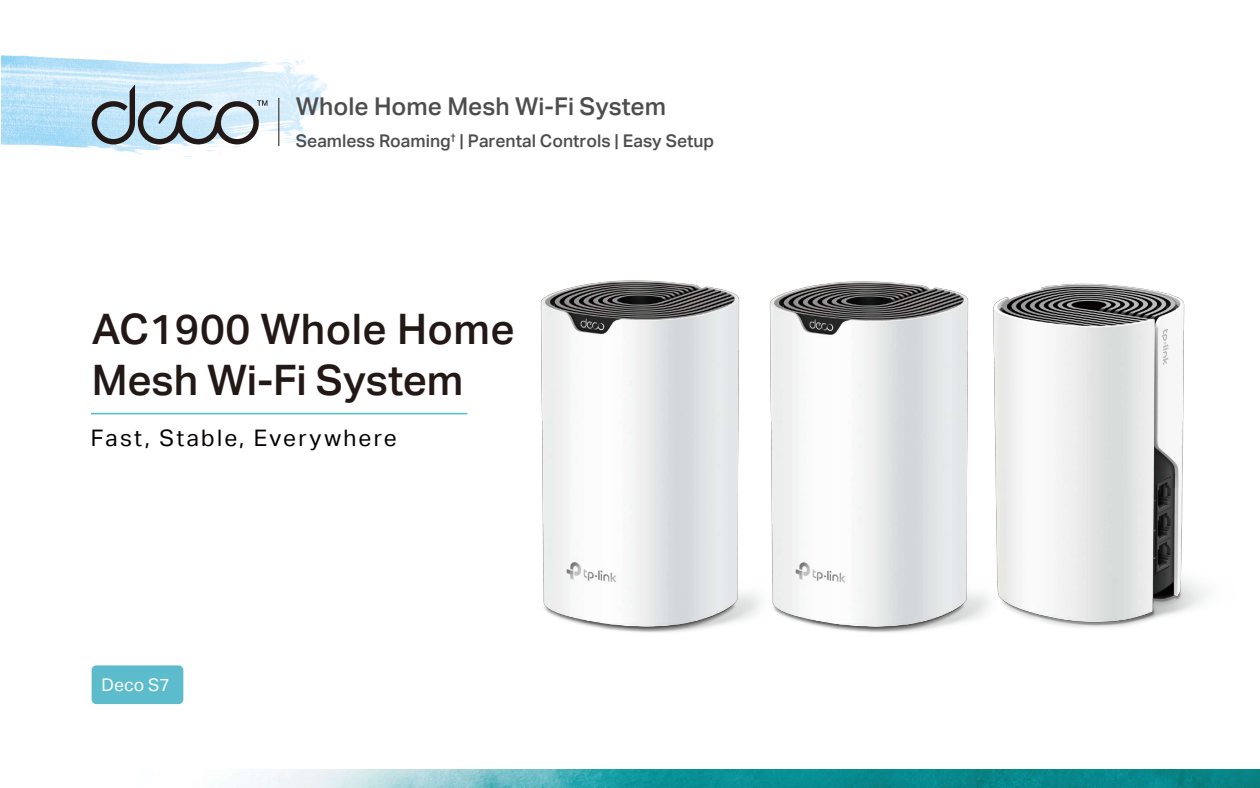
<style>
.page{position:relative;width:1260px;height:788px;background:#fff}
.page>*{position:absolute;margin:0;border:0;box-sizing:border-box;transform-origin:0 0}
.t1{font:42px/50.4px "TP Link Aktiv Medium";letter-spacing:.01em;color:#221815}
.t2{font:24.5px "TP Link Aktiv Medium";color:#4d4d4d}
.t3{font:22.75px "TP Link Aktiv Regular";letter-spacing:.1em;color:#040000}
.t4{font:17.5px "TP Link Aktiv Medium";color:#4d4d4d}
.t5{font:17.5px "TP Link Aktiv Regular";color:#fff}
</style>
<div class="page">
<img style="left:90px;top:156px;width:1170px;height:632px">
<img style="left:1px;top:55px;width:327px;height:100px">
<img style="left:993px;top:283px;width:267px;height:401px">
<img style="left:954px;top:262px;width:280px;height:400px">
<img style="left:535px;top:273px;width:229px;height:374px">
<img style="left:764px;top:273px;width:270px;height:375px">
<div style="left:92px;top:665px;width:91px;height:39px;background:#5cbccb;border-radius:5px"></div>
<svg style="left:1095px;top:682px;width:71px;height:25px"></svg>
<svg style="left:1042px;top:667px;width:47px;height:46px"></svg>
<svg style="left:92px;top:85px;width:175px;height:59px;background:#a5b7c2"></svg>
<hr style="left:278px;top:98px;width:1px;height:48px;background:#221815">
<hr style="left:91px;top:413px;width:376px;height:1px;background:#52bec9">
<h2 class="t2" style="left:296px;top:92px;width:372px">Whole Home Mesh Wi-Fi System</h2>
<p class="t4" style="left:296px;top:131px;width:420px">Seamless Roaming<sup>†</sup> | Parental Controls | Easy Setup</p>
<h1 class="t1" style="left:92px;top:304px;width:424px">AC1900 Whole Home<br>Mesh Wi-Fi System</h1>
<h3 class="t3" style="left:91px;top:424px;width:307px">Fast, Stable, Everywhere</h3>
<p class="t5" style="left:102px;top:674px;width:70px">Deco S7</p>
</div>
